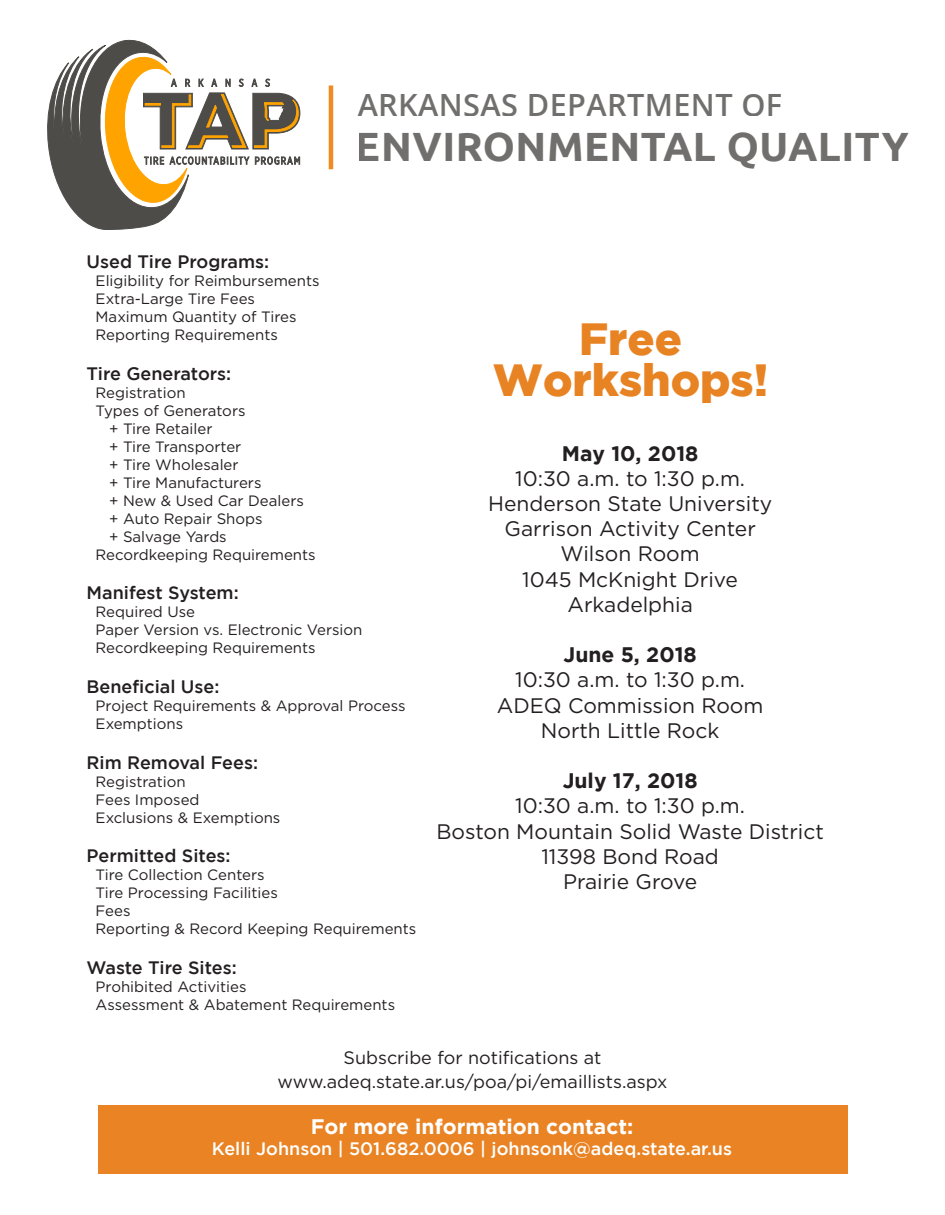
<style>
.page{position:relative;width:945px;height:1215px;background:#fff}
.page>*{position:absolute;margin:0;border:0;box-sizing:border-box;transform-origin:0 0}
.t1{font:900 45px/40.5px "Gotham";color:#e88324;text-align:center}
.t2{font:700 40.8px "Ubuntu";letter-spacing:.01em;color:#4d4c49}
.t3{font:600 30.6px "Open Sans";letter-spacing:.015em;color:#4d4c49}
.t4{font:21px/25.2px "Gotham";color:#231f20;text-align:center}
.t5{font:700 21px "Gotham";color:#231f20}
.t6{font:700 21px "Gotham";color:#fff}
.t7{font:500 18px "Gotham";color:#231f20}
.t8{font:18px/24px "Gotham";color:#231f20;text-align:center}
.t9{font:500 18px "Gotham";color:#fff}
.t10{font:15px/18px "Gotham";color:#231f20}
</style>
<div class="page">
<div style="left:99px;top:1105px;width:749px;height:69px;background:#e98323"></div>
<hr style="left:329px;top:86px;width:4px;height:83px;background:#ef8b21">
<svg style="left:47px;top:39px;width:254px;height:191px"></svg>
<h3 class="t3" style="left:358px;top:84px;width:426px">ARKANSAS DEPARTMENT OF</h3>
<h2 class="t2" style="left:356px;top:122px;width:554px">ENVIRONMENTAL QUALITY</h2>
<p class="t7" style="left:87px;top:252px;width:184px">Used Tire Programs:</p>
<p class="t10" style="left:96px;top:272px;width:226px">Eligibility for Reimbursements<br>Extra-Large Tire Fees<br>Maximum Quantity of Tires<br>Reporting Requirements</p>
<p class="t7" style="left:87px;top:363px;width:146px">Tire Generators:</p>
<p class="t10" style="left:96px;top:383px;width:92px">Registration</p>
<p class="t10" style="left:96px;top:401px;width:151px">Types of Generators</p>
<p class="t10" style="left:109px;top:419px;width:105px">+ Tire Retailer</p>
<p class="t10" style="left:109px;top:437px;width:134px">+ Tire Transporter</p>
<p class="t10" style="left:109px;top:455px;width:131px">+ Tire Wholesaler</p>
<p class="t10" style="left:109px;top:473px;width:154px">+ Tire Manufacturers</p>
<p class="t10" style="left:109px;top:491px;width:196px">+ New &amp; Used Car Dealers</p>
<p class="t10" style="left:109px;top:509px;width:155px">+ Auto Repair Shops</p>
<p class="t10" style="left:109px;top:527px;width:119px">+ Salvage Yards</p>
<p class="t10" style="left:96px;top:545px;width:222px">Recordkeeping Requirements</p>
<p class="t7" style="left:87px;top:583px;width:154px">Manifest System:</p>
<p class="t10" style="left:96px;top:603px;width:268px">Required Use<br>Paper Version vs. Electronic Version<br>Recordkeeping Requirements</p>
<p class="t7" style="left:87px;top:676px;width:134px">Beneficial Use:</p>
<p class="t10" style="left:96px;top:696px;width:311px">Project Requirements &amp; Approval Process<br>Exemptions</p>
<p class="t7" style="left:87px;top:752px;width:173px">Rim Removal Fees:</p>
<p class="t10" style="left:96px;top:772px;width:186px">Registration<br>Fees Imposed<br>Exclusions &amp; Exemptions</p>
<p class="t7" style="left:87px;top:846px;width:145px">Permitted Sites:</p>
<p class="t10" style="left:96px;top:866px;width:322px">Tire Collection Centers<br>Tire Processing Facilities<br>Fees<br>Reporting &amp; Record Keeping Requirements</p>
<p class="t7" style="left:87px;top:957px;width:152px">Waste Tire Sites:</p>
<p class="t10" style="left:96px;top:977px;width:301px">Prohibited Activities<br>Assessment &amp; Abatement Requirements</p>
<h1 class="t1" style="left:493px;top:318px;width:277px">Free<br>Workshops!</h1>
<h3 class="t5" style="left:562px;top:441px;width:138px">May 10, 2018</h3>
<h3 class="t4" style="left:488px;top:465px;width:286px">10:30 a.m. to 1:30 p.m.<br>Henderson State University<br>Garrison Activity Center<br>Wilson Room<br>1045 McKnight Drive<br>Arkadelphia</h3>
<h3 class="t5" style="left:564px;top:643px;width:135px">June 5, 2018</h3>
<h3 class="t4" style="left:497px;top:667px;width:268px">10:30 a.m. to 1:30 p.m.<br>ADEQ Commission Room<br>North Little Rock</h3>
<h3 class="t5" style="left:563px;top:769px;width:136px">July 17, 2018</h3>
<h3 class="t4" style="left:436px;top:793px;width:389px">10:30 a.m. to 1:30 p.m.<br>Boston Mountain Solid Waste District<br>11398 Bond Road<br>Prairie Grove</h3>
<p class="t8" style="left:277px;top:1045px;width:392px">Subscribe for notifications at www.adeq.state.ar.us/poa/pi/emaillists.aspx</p>
<h3 class="t6" style="left:311px;top:1114px;width:324px">For more information contact:</h3>
<p class="t9" style="left:212px;top:1139px;width:522px">Kelli Johnson | 501.682.0006 | johnsonk@adeq.state.ar.us</p>
</div>
